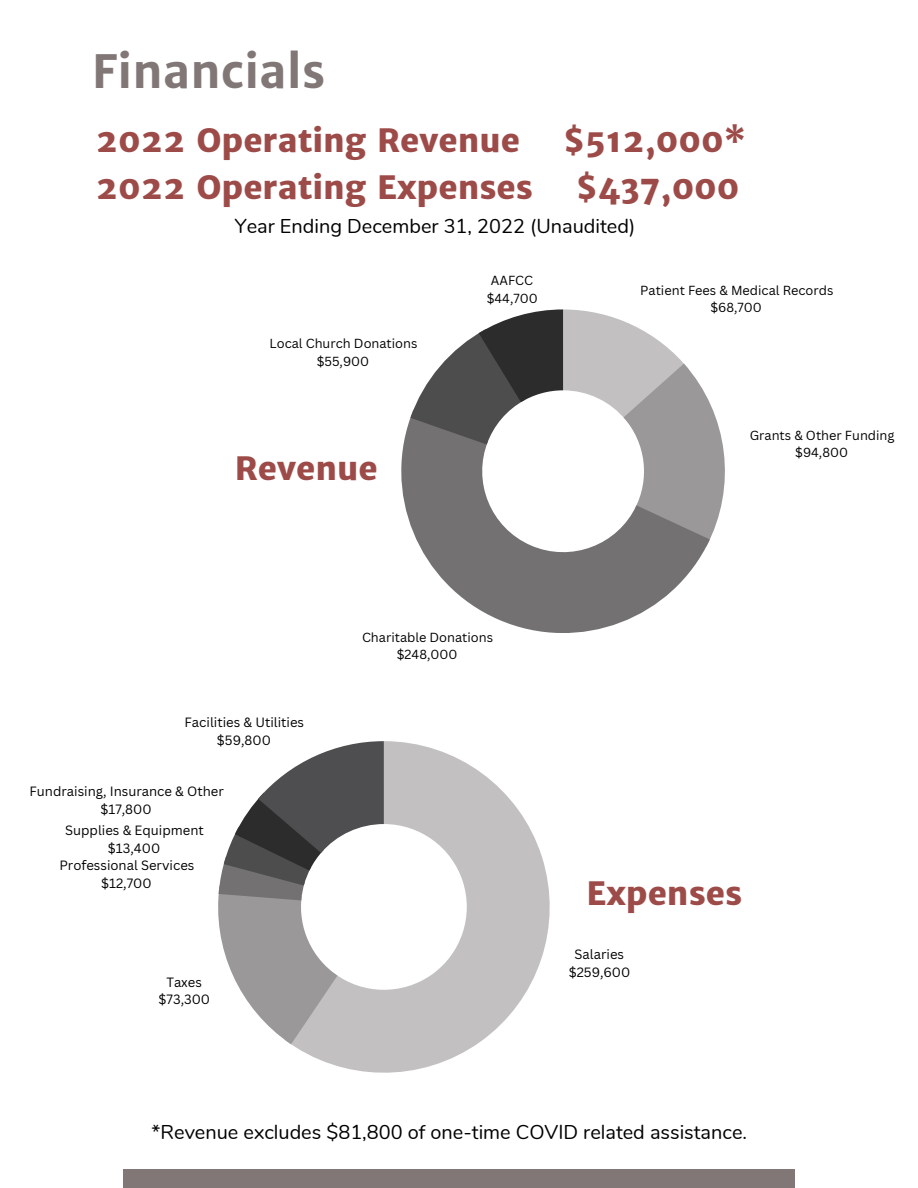
<style>
.page{position:relative;width:918px;height:1188px;background:#fff}
.page>*{position:absolute;margin:0;border:0;box-sizing:border-box;transform-origin:0 0}
.t1{font:700 46.05px "Merriweather Sans";color:#827777}
.t2{font:800 32.25px "Merriweather Sans";color:#9d4b48}
.t3{font:19.95px "Nunito";color:#000}
.t4{font:13.05px/17.9px "Canva Sans";color:#000;text-align:center}
.t5{font:12.75px/17.4px "Canva Sans";color:#000;text-align:center}
</style>
<div class="page">
<svg style="left:291px;top:741px;width:259px;height:332px;fill:#c2c0c0"></svg>
<svg style="left:218px;top:741px;width:166px;height:303px"></svg>
<svg style="left:401px;top:419px;width:305px;height:214px;fill:#737172"></svg>
<svg style="left:410px;top:309px;width:315px;height:238px"></svg>
<div style="left:123px;top:1170px;width:672px;height:18px;background:#827777"></div>
<p class="t1" style="left:92px;top:42px;width:235px">Financials</p>
<h1 class="t2" style="left:96px;top:120px;width:426px">2022 Operating Revenue</h1>
<h1 class="t2" style="left:563px;top:120px;width:185px">$512,000*</h1>
<h2 class="t2" style="left:96px;top:168px;width:438px">2022 Operating Expenses</h2>
<h2 class="t2" style="left:576px;top:168px;width:166px">$437,000</h2>
<p class="t3" style="left:235px;top:213px;width:402px">Year Ending December 31, 2022 (Unaudited)</p>
<p class="t5" style="left:270px;top:335px;width:149px">Local Church Donations $55,900</p>
<h2 class="t2" style="left:235px;top:449px;width:145px">Revenue</h2>
<p class="t5" style="left:487px;top:272px;width:52px">AAFCC $44,700</p>
<p class="t5" style="left:640px;top:281px;width:195px">Patient Fees &amp; Medical Records $68,700</p>
<p class="t5" style="left:750px;top:426px;width:146px">Grants &amp; Other Funding $94,800</p>
<p class="t4" style="left:185px;top:713px;width:121px">Facilities &amp; Utilities $59,800</p>
<p class="t4" style="left:30px;top:782px;width:196px">Fundraising, Insurance &amp; Other $17,800</p>
<p class="t4" style="left:65px;top:821px;width:140px">Supplies &amp; Equipment</p>
<p class="t4" style="left:108px;top:839px;width:54px">$13,400</p>
<p class="t4" style="left:59px;top:856px;width:137px">Professional Services</p>
<p class="t4" style="left:101px;top:874px;width:52px">$12,700</p>
<p class="t4" style="left:159px;top:973px;width:53px">Taxes $73,300</p>
<p class="t5" style="left:362px;top:628px;width:133px">Charitable Donations $248,000</p>
<p class="t2" style="left:586px;top:873px;width:157px">Expenses</p>
<p class="t4" style="left:569px;top:945px;width:63px">Salaries $259,600</p>
<h2 class="t3" style="left:152px;top:1119px;width:597px">*Revenue excludes $81,800 of one-time COVID related assistance.</h2>
</div>
